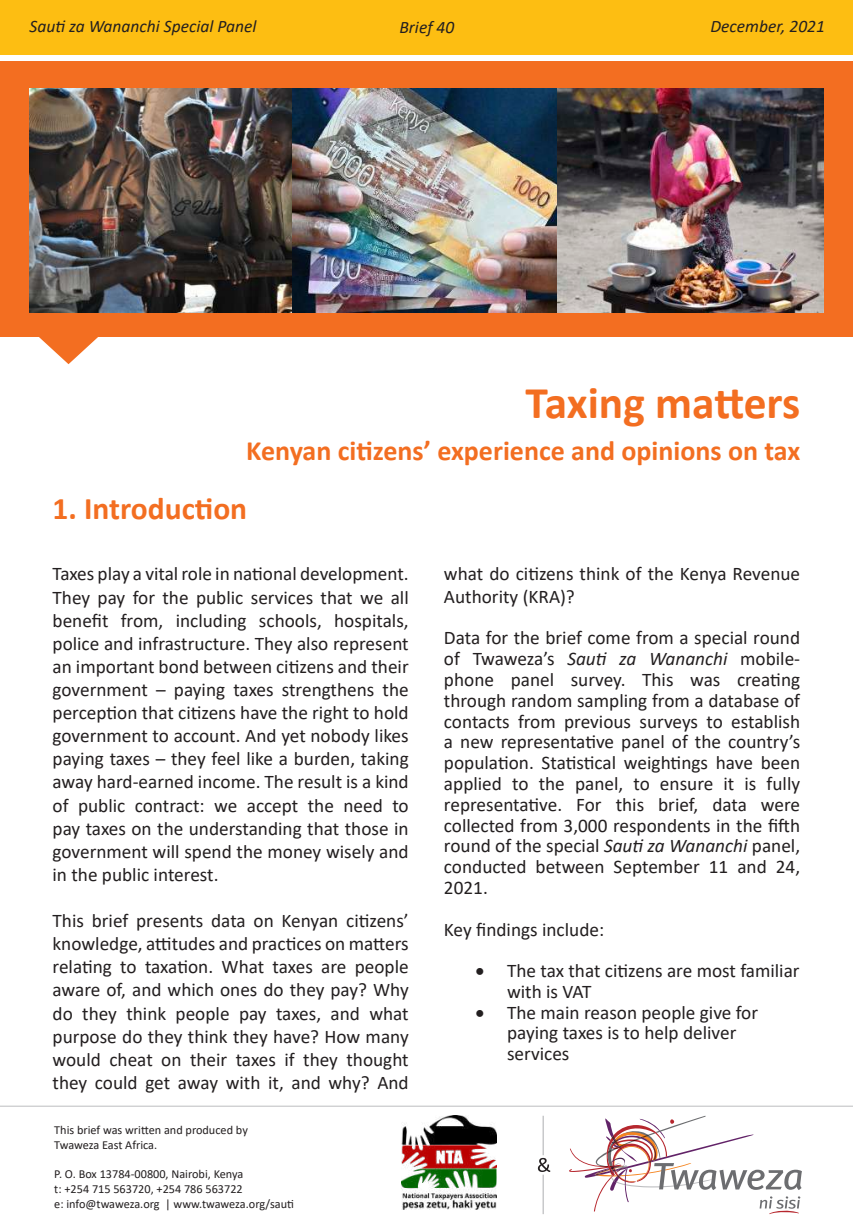
<style>
.page{position:relative;width:853px;height:1220px;background:#fff}
.page>*{position:absolute;margin:0;border:0;box-sizing:border-box;transform-origin:0 0}
.t1{font:700 45.5px "Calibri";color:#f36e21}
.t2{font:700 31.5px "Calibri";color:#f36e21}
.t3{font:700 28px "Calibri";color:#f36e21}
.t4{font:19.25px/23.1px "Calibri";color:#231f20;text-align:justify}
.t5{font:italic 17.5px "Calibri";color:#231f20}
.t6{font:12.25px/14.7px "Calibri";color:#231f20}
.s1{font-style:italic}
</style>
<div class="page">
<div style="left:0;top:0;width:852px;height:55px;background:#fdbe12"></div>
<svg style="left:39px;top:337px;width:59px;height:27px"></svg>
<div style="left:0;top:62px;width:852px;height:275px;background:#f36e21"></div>
<hr style="left:0;top:1105px;width:852px;height:1px;background:#bcbdc0">
<svg style="left:569px;top:1115px;width:232px;height:98px"></svg>
<img style="left:29px;top:88px;width:794px;height:224px">
<img style="left:401px;top:1115px;width:95px;height:94px">
<svg style="left:537px;top:1157px;width:13px;height:14px"></svg>
<hr style="left:542px;top:1115px;width:1px;height:39px;background:#bcbdc0">
<hr style="left:542px;top:1174px;width:1px;height:39px;background:#bcbdc0">
<p class="t5" style="left:29px;top:14px;width:228px">Sauti za Wananchi Special Panel</p>
<p class="t5" style="left:399px;top:15px;width:56px">Brief 40</p>
<p class="t5" style="left:710px;top:14px;width:116px">December, 2021</p>
<h1 class="t1" style="left:525px;top:371px;width:276px">Taxing matters</h1>
<h3 class="t3" style="left:246px;top:431px;width:555px">Kenyan citizens’ experience and opinions on tax</h3>
<h2 class="t2" style="left:52px;top:486px;width:196px">1. Introduction</h2>
<p class="t4" style="left:52px;top:562px;width:357px">Taxes play a vital role in national development.<br>They pay for the public services that we all benefit from, including schools, hospitals, police and infrastructure. They also represent an important bond between citizens and their government – paying taxes strengthens the perception that citizens have the right to hold government to account. And yet nobody likes paying taxes – they feel like a burden, taking away hard-earned income. The result is a kind of public contract: we accept the need to pay taxes on the understanding that those in government will spend the money wisely and in the public interest.</p>
<p class="t4" style="left:52px;top:908px;width:357px">This brief presents data on Kenyan citizens’ knowledge, attitudes and practices on matters relating to taxation. What taxes are people aware of, and which ones do they pay? Why do they think people pay taxes, and what purpose do they think they have? How many would cheat on their taxes if they thought they could get away with it, and why? And</p>
<p class="t6" style="left:54px;top:1122px;width:195px">This brief was written and produced by<br>Twaweza East Africa.</p>
<p class="t6" style="left:54px;top:1166px;width:241px">P. O. Box 13784-00800, Nairobi, Kenya<br>t: +254 715 563720, +254 786 563722<br>e: info@twaweza.org | www.twaweza.org/sauti</p>
<p class="t4" style="left:444px;top:561px;width:357px">what do citizens think of the Kenya Revenue<br>Authority (KRA)?</p>
<p class="t4" style="left:444px;top:627px;width:357px;line-height:20.8px">Data for the brief come from a special round of Twaweza’s <span class="s1">Sauti za Wananchi</span> mobile&shy;phone panel survey. This was creating through random sampling from a database of contacts from previous surveys to establish a new representative panel of the country’s population. Statistical weightings have been applied to the panel, to ensure it is fully representative. For this brief, data were collected from 3,000 respondents in the fifth round of the special <span class="s1">Sauti za Wananchi</span> panel, conducted between September 11 and 24, 2021.</p>
<p class="t4" style="left:444px;top:916px;width:162px">Key findings include:</p>
<p class="t4" style="left:507px;top:959px;width:294px;line-height:20.8px;text-indent:-32px">• The tax that citizens are most familiar with is VAT</p>
<p class="t4" style="left:507px;top:1001px;width:252px;line-height:20.8px;text-align:left;text-indent:-32px">• The main reason people give for paying taxes is to help deliver services</p>
</div>
